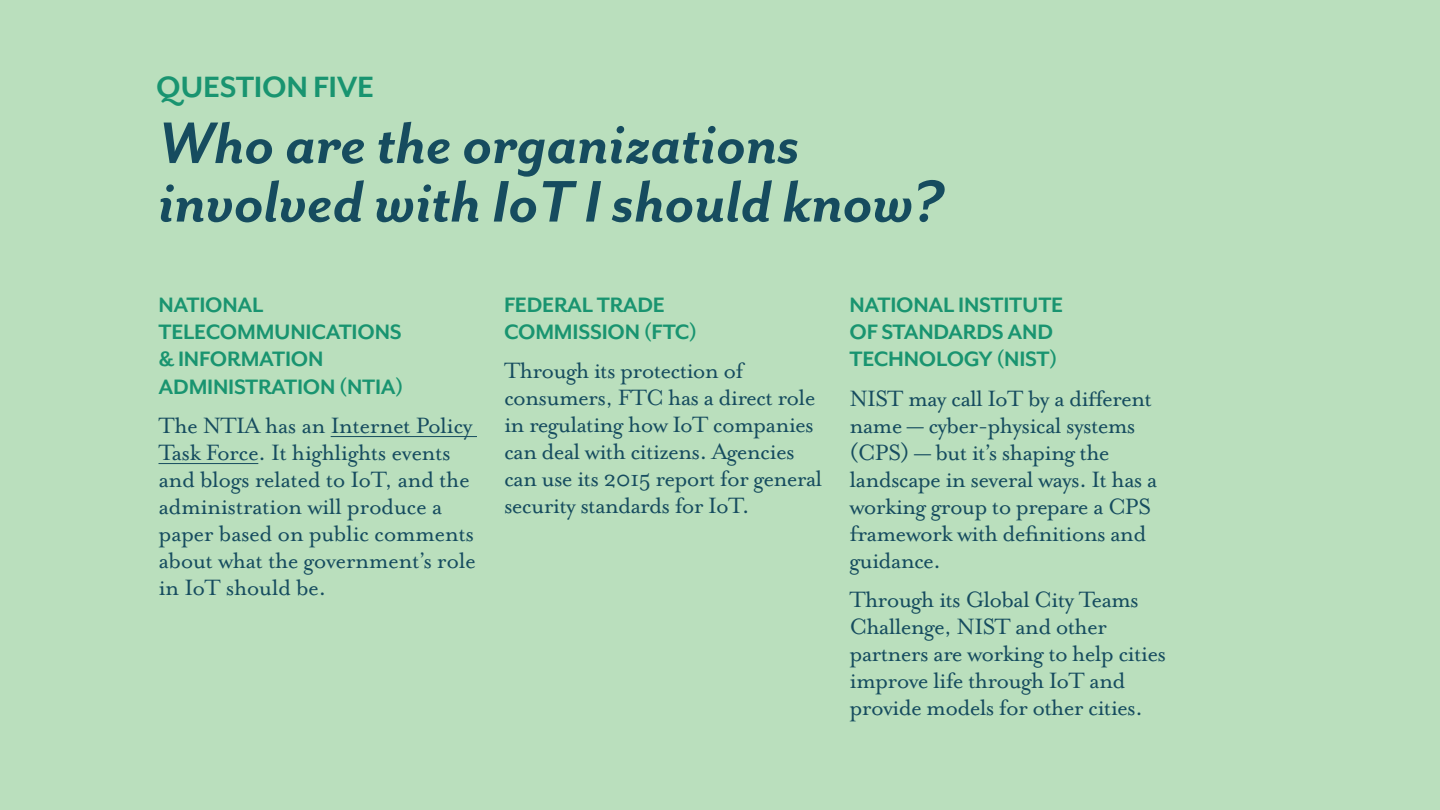
<style>
.page{position:relative;width:1440px;height:810px;background:#badfbd}
.page>*{position:absolute;margin:0;border:0;box-sizing:border-box;transform-origin:0 0}
.t1{font:italic 700 67.5px/58.5px "Mr Eaves San OT";color:#164c5f}
.t2{font:700 33.75px "Mr Eaves San OT";letter-spacing:-.01em;color:#199470}
.t3{font:25.5px/27px "Mrs Eaves OT";letter-spacing:-.03em;color:#164c5f}
.t4{font:700 24px/27.3px "Mr Eaves San OT";letter-spacing:-.01em;color:#199470}
</style>
<div class="page">
<hr style="left:331px;top:436px;width:146px;height:1px;background:#164c5f">
<hr style="left:159px;top:463px;width:99px;height:1px;background:#164c5f">
<h2 class="t2" style="left:156px;top:69px;width:220px">QUESTION FIVE</h2>
<h1 class="t1" style="left:158px;top:115px;width:786px">Who are the organizations involved with IoT I should know?</h1>
<p class="t4" style="left:159px;top:291px;width:247px">NATIONAL<br>TELECOMMUNICATIONS &amp; INFORMATION<br>ADMINISTRATION (NTIA)</p>
<p class="t3" style="left:158px;top:412px;width:319px">The NTIA has an Internet Policy<br>Task Force. It highlights events and blogs related to IoT, and the administration will produce a paper based on public comments about what the government’s role in IoT should be.</p>
<p class="t4" style="left:504px;top:291px;width:195px">FEDERAL TRADE<br>COMMISSION (FTC)</p>
<p class="t3" style="left:504px;top:357px;width:320px">Through its protection of consumers, FTC has a direct role in regulating how IoT companies can deal with citizens. Agencies can use its 2015 report for general security standards for IoT.</p>
<p class="t4" style="left:850px;top:291px;width:215px">NATIONAL INSTITUTE<br>OF STANDARDS AND<br>TECHNOLOGY (NIST)</p>
<p class="t3" style="left:850px;top:385px;width:309px">NIST may call IoT by a different name — cyber-physical systems (CPS) — but it’s shaping the landscape in several ways. It has a working group to prepare a CPS framework with definitions and guidance.</p>
<p class="t3" style="left:850px;top:586px;width:318px">Through its Global City Teams<br>Challenge, NIST and other partners are working to help cities improve life through IoT and provide models for other cities.</p>
</div>
